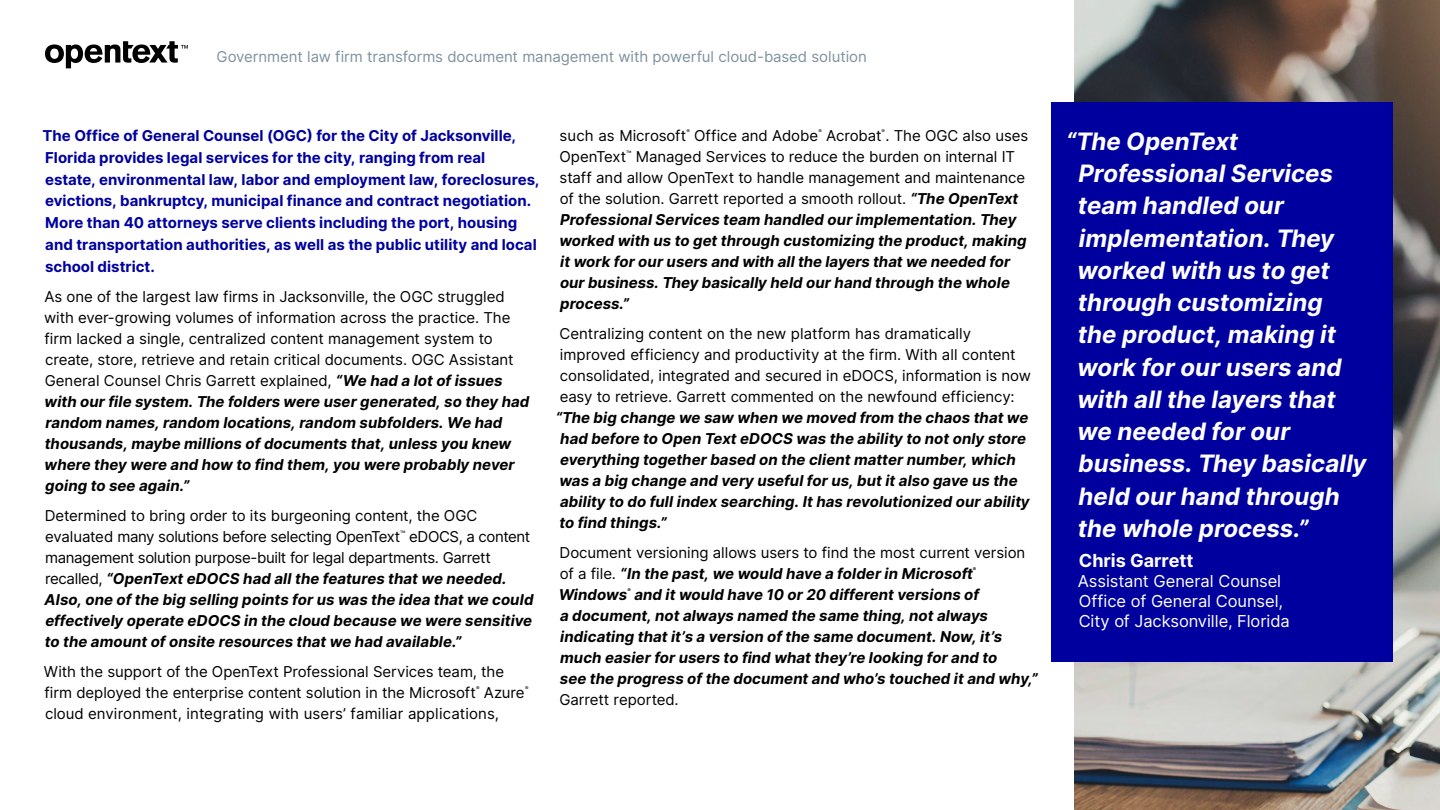
<style>
.page{position:relative;width:1440px;height:810px;background:#fff}
.page>*{position:absolute;margin:0;border:0;box-sizing:border-box;transform-origin:0 0}
.t1{font:italic 700 24px/32.2px "Inter";color:#fff}
.Quote_Name{font:700 18px "Inter";color:#fff}
.Quote_Title___Compan{font:16.5px/19.8px "Inter";letter-spacing:-.005em;color:#fff}
.Body{font:italic 700 15px/21px "Inter";letter-spacing:.005em;color:#000}
.Body-2{font:15px/21px "Inter";letter-spacing:-.005em;color:#000}
.Intro_Paragraph{font:700 15px/21.8px "Inter";color:#00009f}
.t2{font:15px "Inter";letter-spacing:-.005em;color:#7e929f}
.Body-3{font:5.25px "Inter";color:#000}
.Body-4{font:700 5.25px "Inter";color:#000}
.s1{font-weight:700;font-style:italic}
.s2{font-weight:400;font-style:normal}
</style>
<div class="page">
<svg style="left:45px;top:41px;width:143px;height:27px"></svg>
<img style="left:1074px;top:0;width:366px;height:810px">
<div style="left:1052px;top:102px;width:341px;height:560px;background:#00009f"></div>
<p class="t2" style="left:217px;top:46px;width:652px">Government law firm transforms document management with powerful cloud-based solution</p>
<p class="Intro_Paragraph" style="left:43px;top:125px;width:498px">The Office of General Counsel (OGC) for the City of Jacksonville, Florida provides legal services for the city, ranging from real<br>estate, environmental law, labor and employment law, foreclosures, evictions, bankruptcy, municipal finance and contract negotiation.<br>More than 40 attorneys serve clients including the port, housing and transportation authorities, as well as the public utility and local school district.</p>
<p class="Body-2" style="left:44px;top:285px;width:487px">As one of the largest law firms in Jacksonville, the OGC struggled with ever-growing volumes of information across the practice. The firm lacked a single, centralized content management system to create, store, retrieve and retain critical documents. OGC Assistant General Counsel Chris Garrett explained, <span class="s1">“We had a lot of issues with our file system. The folders were user generated, so they had random names, random locations, random subfolders. We had thousands, maybe millions of documents that, unless you knew where they were and how to find them, you were probably never going to see again.”</span></p>
<p class="Body" style="left:45px;top:504px;width:490px"><span class="s2">Determined to bring order to its burgeoning content, the OGC evaluated many solutions before selecting OpenText</span><sup>™</sup> <span class="s2">eDOCS, a content management solution purpose-built for legal departments. Garrett recalled,</span> “OpenText eDOCS had all the features that we needed.<br>Also, one of the big selling points for us was the idea that we could effectively operate eDOCS in the cloud because we were sensitive to the amount of onsite resources that we had available.”</p>
<p class="Body-2" style="left:44px;top:660px;width:462px">With the support of the OpenText Professional Services team, the firm deployed the enterprise content solution in the Microsoft</p>
<p class="Body-3" style="left:476px;top:684px;width:5px">®</p>
<p class="Body-2" style="left:484px;top:681px;width:42px">Azure</p>
<p class="Body-3" style="left:525px;top:684px;width:5px">®</p>
<p class="Body-2" style="left:45px;top:702px;width:456px">cloud environment, integrating with users’ familiar applications,</p>
<p class="Body-3" style="left:882px;top:128px;width:5px">®</p>
<p class="Body" style="left:559px;top:146px;width:469px"><span class="s2">OpenText</span><sup>™</sup> <span class="s2">Managed Services to reduce the burden on internal IT staff and allow OpenText to handle management and maintenance of the solution. Garrett reported a smooth rollout.</span> “The OpenText Professional Services team handled our implementation. They worked with us to get through customizing the product, making it work for our users and with all the layers that we needed for our business. They basically held our hand through the whole process.”</p>
<p class="Body" style="left:556px;top:323px;width:477px"><span class="s2">Centralizing content on the new platform has dramatically improved efficiency and productivity at the firm. With all content consolidated, integrated and secured in eDOCS, information is now easy to retrieve. Garrett commented on the newfound efficiency: </span>“The big change we saw when we moved from the chaos that we had before to Open Text eDOCS was the ability to not only store everything together based on the client matter number, which was a big change and very useful for us, but it also gave us the ability to do full index searching. It has revolutionized our ability to find things.”</p>
<p class="Body-2" style="left:560px;top:542px;width:467px">Document versioning allows users to find the most current version of a file. <span class="s1">“In the past, we would have a folder in Microsoft</span></p>
<p class="Body-2" style="left:560px;top:125px;width:128px">such as Microsoft</p>
<p class="Body-3" style="left:686px;top:128px;width:5px">®</p>
<p class="Body-2" style="left:694px;top:125px;width:126px">Office and Adobe</p>
<p class="Body-3" style="left:818px;top:128px;width:5px">®</p>
<p class="Body-2" style="left:826px;top:125px;width:204px">Acrobat . The OGC also uses</p>
<p class="Body-4" style="left:973px;top:566px;width:5px">®</p>
<p class="Body" style="left:559px;top:584px;width:70px">Windows</p>
<p class="Body-4" style="left:627px;top:587px;width:5px">®</p>
<p class="Body" style="left:559px;top:584px;width:480px;text-indent:75px">and it would have 10 or 20 different versions of<br>a document, not always named the same thing, not always indicating that it’s a version of the same document. Now, it’s much easier for users to find what they’re looking for and to<br>see the progress of the document and who’s touched it and why,” <span class="s2">Garrett reported.</span></p>
<p class="t1" style="left:1077px;top:125px;width:291px;text-indent:-11px">“The OpenText<br>Professional Services team handled our implementation. They worked with us to get through customizing the product, making it work for our users and with all the layers that we needed for our business. They basically held our hand through the whole process.”</p>
<p class="Quote_Name" style="left:1079px;top:548px;width:116px">Chris Garrett</p>
<p class="Quote_Title___Compan" style="left:1078px;top:571px;width:205px">Assistant General Counsel</p>
<p class="Quote_Title___Compan" style="left:1079px;top:591px;width:213px">Office of General Counsel,<br>City of Jacksonville, Florida</p>
</div>
